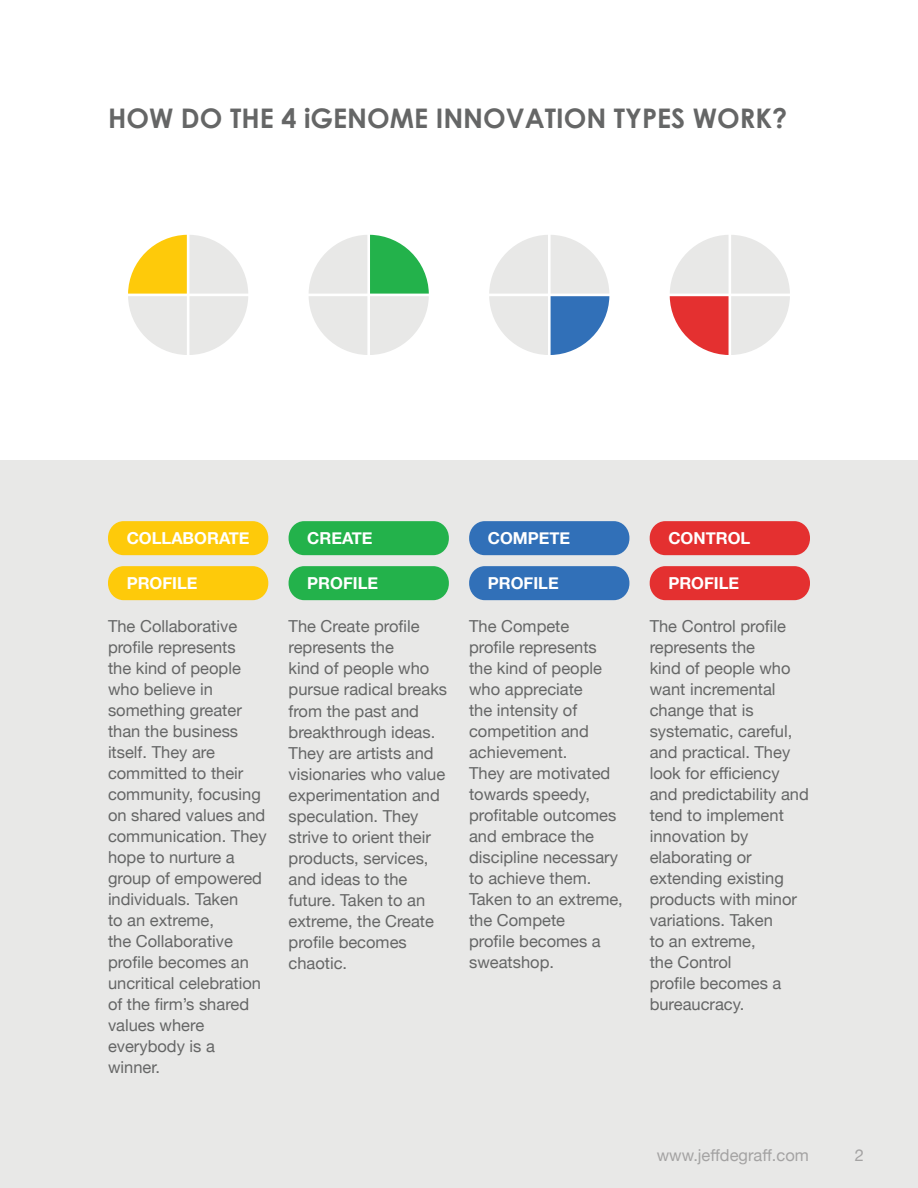
<style>
.page{position:relative;width:918px;height:1188px;background:#fff}
.page>*{position:absolute;margin:0;border:0;box-sizing:border-box;transform-origin:0 0}
.t1{font:700 27px "Century Gothic";color:#656666}
.t2{font:16.5px/21px "Helvetica Neue";color:#656666}
.t3{font:700 16.5px "Helvetica Neue";color:#fff}
.t4{font:16.5px "Helvetica Neue";color:#a4a3a3}
</style>
<div class="page">
<div style="left:0;top:461px;width:918px;height:727px;background:#e8e8e7"></div>
<svg style="left:128px;top:235px;width:120px;height:120px"></svg>
<svg style="left:670px;top:235px;width:120px;height:120px"></svg>
<svg style="left:309px;top:235px;width:120px;height:120px"></svg>
<svg style="left:489px;top:235px;width:120px;height:120px"></svg>
<div style="left:469px;top:521px;width:160px;height:34px;background:#3170b8;border-radius:16px"></div>
<div style="left:469px;top:566px;width:160px;height:34px;background:#3170b8;border-radius:16px"></div>
<div style="left:108px;top:521px;width:160px;height:34px;background:#feca0a;border-radius:16px"></div>
<div style="left:108px;top:566px;width:160px;height:34px;background:#feca0a;border-radius:16px"></div>
<div style="left:289px;top:521px;width:160px;height:34px;background:#23b24b;border-radius:16px"></div>
<div style="left:289px;top:566px;width:160px;height:34px;background:#23b24b;border-radius:16px"></div>
<div style="left:650px;top:521px;width:160px;height:34px;background:#e43030;border-radius:16px"></div>
<div style="left:650px;top:566px;width:160px;height:34px;background:#e43030;border-radius:16px"></div>
<h1 class="t1" style="left:108px;top:101px;width:681px">HOW DO THE 4 iGENOME INNOVATION TYPES WORK?</h1>
<p class="t3" style="left:127px;top:525px;width:124px">COLLABORATE</p>
<p class="t3" style="left:127px;top:570px;width:72px">PROFILE</p>
<p class="t3" style="left:307px;top:525px;width:67px">CREATE</p>
<p class="t3" style="left:307px;top:570px;width:72px">PROFILE</p>
<p class="t3" style="left:488px;top:525px;width:84px">COMPETE</p>
<p class="t3" style="left:488px;top:570px;width:72px">PROFILE</p>
<p class="t3" style="left:668px;top:525px;width:83px">CONTROL</p>
<p class="t3" style="left:668px;top:570px;width:72px">PROFILE</p>
<p class="t2" style="left:108px;top:617px;width:160px">The Collaborative profile represents<br>the kind of people who believe in something greater than the business itself. They are committed to their community, focusing on shared values and communication. They hope to nurture a group of empowered individuals. Taken<br>to an extreme,<br>the Collaborative profile becomes an uncritical celebration of the firm’s shared values where everybody is a winner.</p>
<p class="t2" style="left:289px;top:617px;width:160px">The Create profile represents the<br>kind of people who pursue radical breaks from the past and breakthrough ideas.<br>They are artists and visionaries who value experimentation and speculation. They strive to orient their products, services, and ideas to the future. Taken to an extreme, the Create profile becomes chaotic.</p>
<p class="t2" style="left:469px;top:617px;width:155px">The Compete<br>profile represents the kind of people who appreciate<br>the intensity of competition and achievement.<br>They are motivated towards speedy, profitable outcomes and embrace the discipline necessary to achieve them.<br>Taken to an extreme, the Compete<br>profile becomes a sweatshop.</p>
<p class="t2" style="left:650px;top:617px;width:161px">The Control profile represents the<br>kind of people who want incremental change that is systematic, careful, and practical. They look for efficiency and predictability and tend to implement innovation by elaborating or extending existing products with minor variations. Taken<br>to an extreme,<br>the Control<br>profile becomes a bureaucracy.</p>
<p class="t4" style="left:657px;top:1143px;width:154px">www.jeffdegraff.com</p>
<p class="t4" style="left:855px;top:1143px;width:11px">2</p>
</div>
